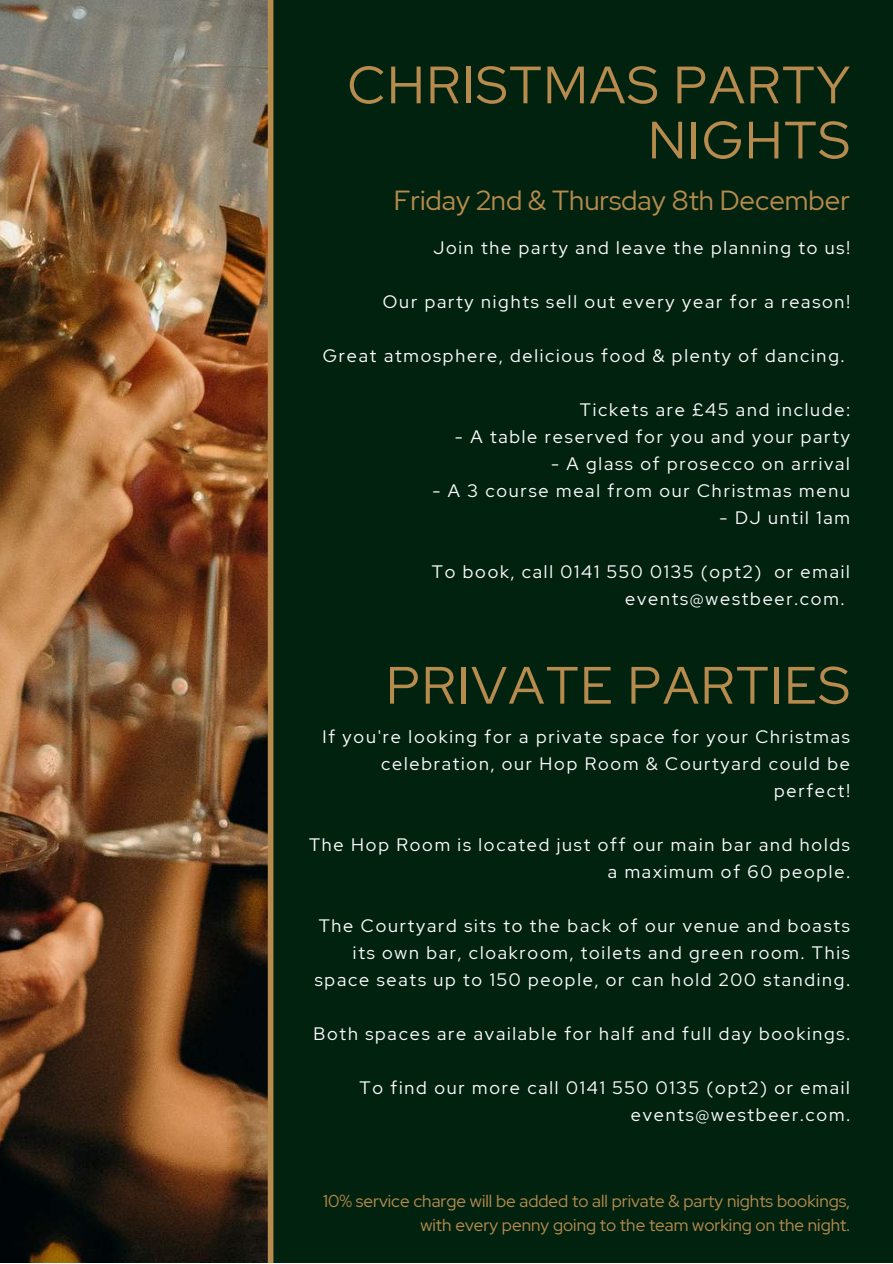
<style>
.page{position:relative;width:893px;height:1264px;background:#fff}
.page>*{position:absolute;margin:0;border:0;box-sizing:border-box;transform-origin:0 0}
.t1{font:52.5px/55.1px "Red Hat Display";letter-spacing:.035em;color:#b78b4d;text-align:right}
.t2{font:27.6px "Red Hat Display";color:#b78b4d}
.t3{font:18px/27px "Red Hat Display";letter-spacing:.1em;color:#fffefe;text-align:right}
.t4{font:17.25px/23.5px "Red Hat Display";color:#b78b4d;text-align:right}
</style>
<div class="page">
<div style="left:0;top:0;width:892px;height:1262px;background:#022210"></div>
<img style="left:0;top:0;width:268px;height:1262px">
<div style="left:268px;top:0;width:5px;height:1262px;background:#b78b4d"></div>
<h1 class="t1" style="left:347px;top:57px;width:504px">CHRISTMAS PARTY<br>NIGHTS</h1>
<h2 class="t2" style="left:394px;top:182px;width:457px">Friday 2nd &amp; Thursday 8th December</h2>
<p class="t3" style="left:433px;top:234px;width:418px">Join the party and leave the planning to us!</p>
<p class="t3" style="left:383px;top:288px;width:468px">Our party nights sell out every year for a reason!</p>
<p class="t3" style="left:323px;top:342px;width:522px">Great atmosphere, delicious food &amp; plenty of dancing.</p>
<p class="t3" style="left:580px;top:396px;width:271px">Tickets are £45 and include:</p>
<p class="t3" style="left:455px;top:423px;width:396px">- A table reserved for you and your party</p>
<p class="t3" style="left:551px;top:449px;width:300px">- A glass of prosecco on arrival</p>
<p class="t3" style="left:432px;top:476px;width:419px">- A 3 course meal from our Christmas menu</p>
<p class="t3" style="left:719px;top:503px;width:132px">- DJ until 1am</p>
<p class="t3" style="left:625px;top:557px;width:226px;text-align:left;text-indent:-193px">To book, call 0141 550 0135 (opt2) or email events@westbeer.com.</p>
<h1 class="t1" style="left:386px;top:657px;width:465px">PRIVATE PARTIES</h1>
<p class="t3" style="left:322px;top:723px;width:529px">If you're looking for a private space for your Christmas celebration, our Hop Room &amp; Courtyard could be perfect!</p>
<p class="t3" style="left:309px;top:831px;width:542px">The Hop Room is located just off our main bar and holds a maximum of 60 people.</p>
<p class="t3" style="left:315px;top:912px;width:536px">The Courtyard sits to the back of our venue and boasts its own bar, cloakroom, toilets and green room. This space seats up to 150 people, or can hold 200 standing.</p>
<p class="t3" style="left:313px;top:1020px;width:537px">Both spaces are available for half and full day bookings.</p>
<p class="t3" style="left:359px;top:1073px;width:491px">To find our more call 0141 550 0135 (opt2) or email events@westbeer.com.</p>
<p class="t4" style="left:323px;top:1189px;width:528px">10% service charge will be added to all private &amp; party nights bookings, with every penny going to the team working on the night.</p>
</div>
